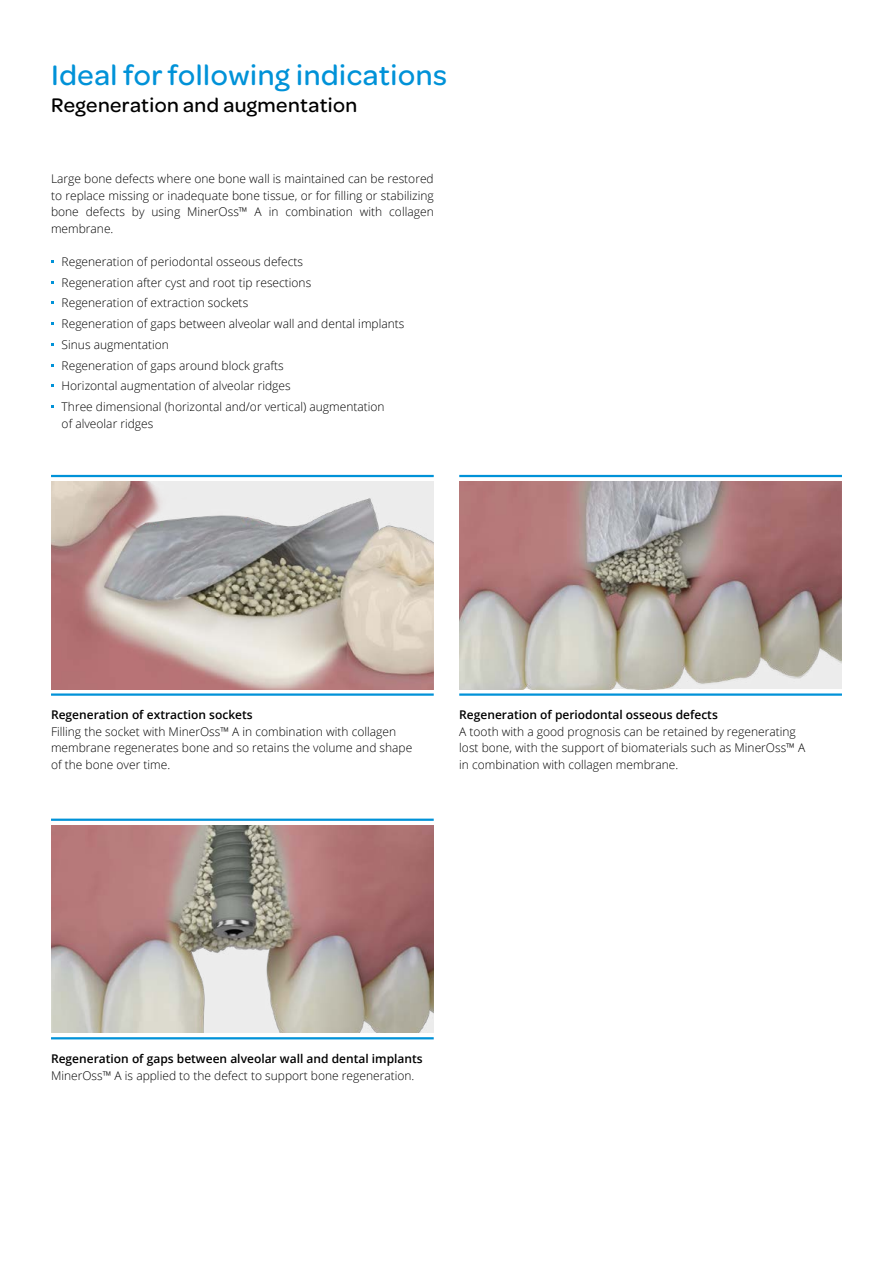
<style>
.page{position:relative;width:893px;height:1263px;background:#fff}
.page>*{position:absolute;margin:0;border:0;box-sizing:border-box;transform-origin:0 0}
.t1{font:500 30px "Omnes";letter-spacing:.02em;color:#0092d8}
.t2{font:500 21px "Omnes";letter-spacing:.02em;color:#000}
.t3{font:300 12px/16.5px "Open Sans";color:#000}
.t4{font:600 12px "Open Sans";color:#000}
</style>
<div class="page">
<img style="left:51px;top:481px;width:383px;height:208px">
<hr style="left:51px;top:475px;width:383px;height:2px;background:#0092d8">
<hr style="left:51px;top:693px;width:383px;height:3px;background:#0092d8">
<img style="left:459px;top:481px;width:383px;height:208px">
<hr style="left:459px;top:475px;width:383px;height:2px;background:#0092d8">
<hr style="left:459px;top:693px;width:383px;height:3px;background:#0092d8">
<img style="left:51px;top:825px;width:383px;height:208px">
<hr style="left:51px;top:819px;width:383px;height:2px;background:#0092d8">
<hr style="left:51px;top:1037px;width:383px;height:2px;background:#0092d8">
<h1 class="t1" style="left:51px;top:54px;width:398px">Ideal for following indications</h1>
<h2 class="t2" style="left:51px;top:91px;width:308px">Regeneration and augmentation</h2>
<p class="t3" style="left:51px;top:170px;width:384px;text-align:justify">Large bone defects where one bone wall is maintained can be restored to replace missing or inadequate bone tissue, or for filling or stabilizing bone defects by using MinerOss™ A in combination with collagen membrane.</p>
<p class="t3" style="left:62px;top:251px;width:344px;line-height:20.7px">Regeneration of periodontal osseous defects<br>Regeneration after cyst and root tip resections<br>Regeneration of extraction sockets<br>Regeneration of gaps between alveolar wall and dental implants Sinus augmentation<br>Regeneration of gaps around block grafts<br>Horizontal augmentation of alveolar ridges<br>Three dimensional (horizontal and/or vertical) augmentation</p>
<p class="t3" style="left:62px;top:415px;width:93px">of alveolar ridges</p>
<p class="t4" style="left:51px;top:707px;width:203px">Regeneration of extraction sockets</p>
<p class="t3" style="left:51px;top:723px;width:363px">Filling the socket with MinerOss™ A in combination with collagen membrane regenerates bone and so retains the volume and shape of the bone over time.</p>
<p class="t4" style="left:459px;top:707px;width:260px">Regeneration of periodontal osseous defects</p>
<p class="t3" style="left:459px;top:723px;width:348px">A tooth with a good prognosis can be retained by regenerating lost bone, with the support of biomaterials such as MinerOss™ A in combination with collagen membrane.</p>
<p class="t4" style="left:51px;top:1050px;width:373px">Regeneration of gaps between alveolar wall and dental implants</p>
<p class="t3" style="left:51px;top:1067px;width:365px">MinerOss™ A is applied to the defect to support bone regeneration.</p>
</div>
